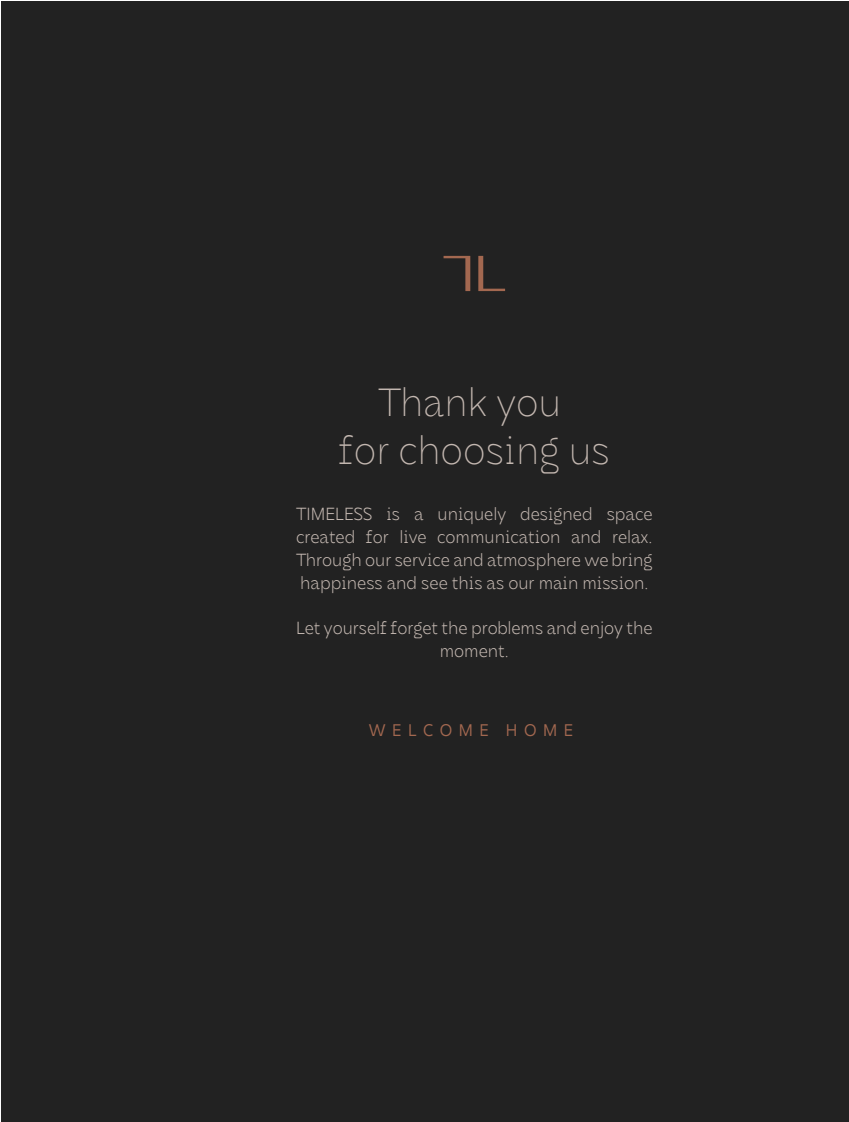
<style>
.page{position:relative;width:849px;height:1122px;background:#fff}
.page>*{position:absolute;margin:0;border:0;box-sizing:border-box;transform-origin:0 0}
.t1{font:200 39.2px/47.1px "DX Rigraf";color:#c3b7b0;text-align:center}
.t2{font:300 17.5px/22.8px "DX Rigraf";color:#c3b7b0;text-align:justify}
.t3{font:16.8px "DX Rigraf";letter-spacing:.4em;color:#a36850}
</style>
<div class="page">
<div style="left:2px;top:2px;width:846px;height:1119px;background:#222"></div>
<svg style="left:478px;top:256px;width:27px;height:35px"></svg>
<svg style="left:443px;top:256px;width:27px;height:35px"></svg>
<h1 class="t1" style="left:338px;top:378px;width:273px">Thank you<br>for choosing us</h1>
<p class="t2" style="left:296px;top:502px;width:358px">TIMELESS is a uniquely designed space created for live communication and relax.<br>Through our service and atmosphere we bring happiness and see this as our main mission.</p>
<p class="t2" style="left:296px;top:616px;width:358px;text-align:center">Let yourself forget the problems and enjoy the moment.</p>
<p class="t3" style="left:368px;top:718px;width:206px">WELCOME HOME</p>
</div>
